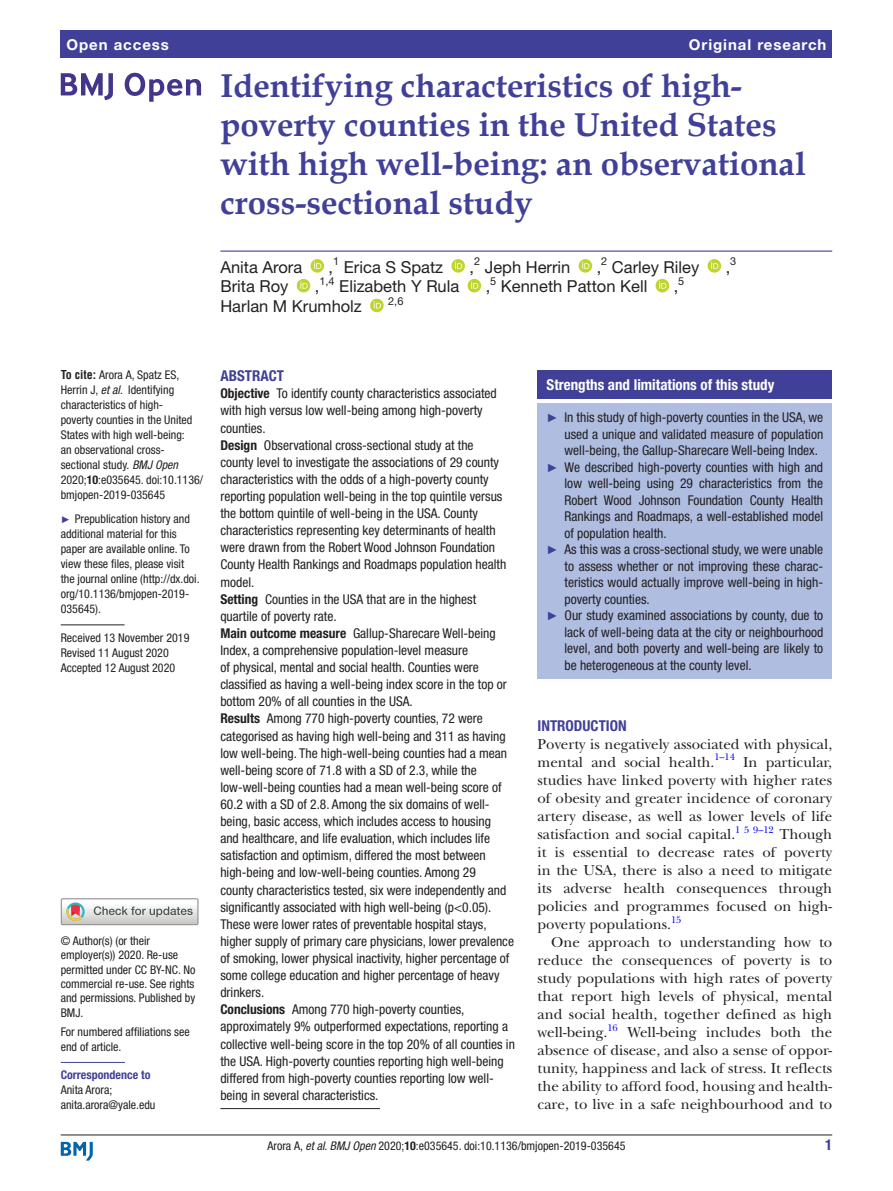
<style>
.page{position:relative;width:893px;height:1191px;background:#fff}
.page>*{position:absolute;margin:0;border:0;box-sizing:border-box;transform-origin:0 0}
.t1{font:700 33px/39px "Book Antiqua";color:#414099}
.t2{font:16.5px "Helvetica Neue LT Std";color:#231f20}
.t3{font:15px/18px "New Baskerville";color:#231f20;text-align:justify}
.t4{font:700 condensed 15px "Helvetica Neue LT Std";color:#fff}
.t5{font:700 15px "Helvetica Neue LT Std";letter-spacing:.065em;color:#fff}
.t6{font:700 condensed 15px "Helvetica Neue LT Std";color:#414099}
.t7{font:condensed 13.5px/17.1px "Helvetica Neue LT Std";color:#231f20}
.t8{font:condensed 12px/15px "Helvetica Neue LT Std";color:#231f20}
.t9{font:700 condensed 12px "Helvetica Neue LT Std";color:#414099}
.t10{font:10.95px "Helvetica Neue LT Std";color:#231f20}
.t11{font:9.9px "New Baskerville";color:#00f}
.s1{font-family:"Helvetica LT Std";font-weight:700}
.s2{font-style:italic}
.s3{font-weight:700}
.s4{font-family:"Arial";font-stretch:normal;font-size:9.75px;color:#414099}
.s5{font-family:"Arial";font-stretch:normal;font-size:12px;color:#414099}
</style>
<div class="page">
<hr style="left:61px;top:1134px;width:771px;height:1px;background:#231f20">
<svg style="left:61px;top:1141px;width:32px;height:19px"></svg>
<div style="left:61px;top:31px;width:771px;height:27px;background:#414099"></div>
<hr style="left:220px;top:250px;width:612px;height:2px;background:#414099">
<svg style="left:311px;top:259px;width:13px;height:14px"></svg>
<svg style="left:451px;top:259px;width:14px;height:14px"></svg>
<svg style="left:579px;top:259px;width:13px;height:14px"></svg>
<svg style="left:708px;top:259px;width:13px;height:14px"></svg>
<svg style="left:297px;top:279px;width:13px;height:13px"></svg>
<svg style="left:468px;top:279px;width:13px;height:13px"></svg>
<svg style="left:656px;top:279px;width:13px;height:13px"></svg>
<svg style="left:370px;top:299px;width:14px;height:13px"></svg>
<hr style="left:61px;top:624px;width:64px;height:1px;background:#231f20">
<hr style="left:61px;top:1062px;width:64px;height:1px;background:#414099">
<svg style="left:61px;top:73px;width:52px;height:27px"></svg>
<svg style="left:125px;top:73px;width:76px;height:29px"></svg>
<div style="left:61px;top:898px;width:138px;height:27px;border:1px solid #969090"></div>
<svg style="left:61px;top:898px;width:137px;height:26px"></svg>
<hr style="left:220px;top:1108px;width:160px;height:1px;background:#231f20">
<div style="left:538px;top:370px;width:294px;height:29px;background:#414099"></div>
<div style="left:538px;top:403px;width:294px;height:275px;background:#afbde1"></div>
<p class="t5" style="left:66px;top:35px;width:104px">Open access</p>
<p class="t5" style="left:689px;top:35px;width:139px">Original research</p>
<h1 class="t1" style="left:220px;top:66px;width:587px">Identifying characteristics of high&shy;poverty counties in the United States with high well-being: an observational cross-sectional study</h1>
<p class="t2" style="left:220px;top:257px;width:83px">Anita Arora</p>
<p class="t2" style="left:329px;top:257px;width:6px">,</p>
<p class="t10" style="left:333px;top:255px;width:8px">1</p>
<p class="t2" style="left:344px;top:257px;width:101px">Erica S Spatz</p>
<p class="t2" style="left:469px;top:257px;width:6px">,</p>
<p class="t10" style="left:474px;top:255px;width:8px">2</p>
<p class="t2" style="left:485px;top:257px;width:87px">Jeph Herrin</p>
<p class="t2" style="left:597px;top:257px;width:6px">,</p>
<p class="t10" style="left:601px;top:255px;width:8px">2</p>
<p class="t2" style="left:612px;top:257px;width:89px">Carley Riley</p>
<p class="t2" style="left:726px;top:257px;width:6px">,</p>
<p class="t10" style="left:730px;top:255px;width:8px">3</p>
<p class="t10" style="left:319px;top:274px;width:17px">1,4</p>
<p class="t2" style="left:339px;top:277px;width:122px">Elizabeth Y Rula</p>
<p class="t10" style="left:490px;top:274px;width:8px">5</p>
<p class="t2" style="left:501px;top:277px;width:148px">Kenneth Patton Kell</p>
<p class="t10" style="left:678px;top:274px;width:8px">5</p>
<p class="t2" style="left:220px;top:277px;width:70px">Brita Roy</p>
<p class="t2" style="left:315px;top:277px;width:6px">,</p>
<p class="t2" style="left:486px;top:277px;width:6px">,</p>
<p class="t2" style="left:674px;top:277px;width:6px">,</p>
<p class="t2" style="left:220px;top:296px;width:143px">Harlan M Krumholz</p>
<p class="t10" style="left:388px;top:294px;width:17px">2,6</p>
<p class="t8" style="left:61px;top:367px;width:144px"><span class="s1">To cite:</span> Arora A, Spatz ES,<br>Herrin J, <span class="s2">et al</span>. Identifying characteristics of high-<br>poverty counties in the United<br>States with high well-being:<br>an observational cross&shy;sectional study. <span class="s2">BMJ Open<br></span>2020;<span class="s3">10</span>:e035645. doi:10.1136/ bmjopen-2019-035645</p>
<p class="t8" style="left:61px;top:511px;width:140px"><span class="s4">►</span> Prepublication history and additional material for this paper are available online. To view these files, please visit the journal online (http://dx.doi. org/10.1136/bmjopen-2019-<br>035645).</p>
<p class="t8" style="left:61px;top:630px;width:130px">Received 13 November 2019<br>Revised 11 August 2020<br>Accepted 12 August 2020</p>
<p class="t8" style="left:61px;top:933px;width:136px;line-height:14.4px">© Author(s) (or their employer(s)) 2020. Re-use permitted under CC BY-NC. No commercial re-use. See rights and permissions. Published by<br>BMJ.</p>
<p class="t8" style="left:61px;top:1024px;width:130px">For numbered affiliations see end of article.</p>
<p class="t9" style="left:61px;top:1067px;width:91px">Correspondence to</p>
<p class="t8" style="left:61px;top:1082px;width:96px">Anita Arora; anita.arora@yale.edu</p>
<p class="t6" style="left:220px;top:367px;width:65px">ABSTRACT</p>
<p class="t7" style="left:220px;top:385px;width:296px"><span class="s3">Objective</span> To identify county characteristics associated with high versus low well-being among high-poverty counties.<br><span class="s3">Design</span> Observational cross-sectional study at the<br>county level to investigate the associations of 29 county characteristics with the odds of a high-poverty county reporting population well-being in the top quintile versus the bottom quintile of well-being in the USA. County characteristics representing key determinants of health were drawn from the Robert Wood Johnson Foundation County Health Rankings and Roadmaps population health model.<br><span class="s3">Setting</span> Counties in the USA that are in the highest quartile of poverty rate.<br><span class="s3">Main outcome measure</span> Gallup-Sharecare Well-being Index, a comprehensive population-level measure<br>of physical, mental and social health. Counties were classified as having a well-being index score in the top or bottom 20% of all counties in the USA.<br><span class="s3">Results</span> Among 770 high-poverty counties, 72 were categorised as having high well-being and 311 as having low well-being. The high-well-being counties had a mean well-being score of 71.8 with a SD of 2.3, while the low-well-being counties had a mean well-being score of 60.2 with a SD of 2.8. Among the six domains of well&shy;being, basic access, which includes access to housing<br>and healthcare, and life evaluation, which includes life satisfaction and optimism, differed the most between high-being and low-well-being counties. Among 29<br>county characteristics tested, six were independently and significantly associated with high well-being (p&lt;0.05).<br>These were lower rates of preventable hospital stays, higher supply of primary care physicians, lower prevalence of smoking, lower physical inactivity, higher percentage of some college education and higher percentage of heavy drinkers.<br><span class="s3">Conclusions</span> Among 770 high-poverty counties, approximately 9% outperformed expectations, reporting a collective well-being score in the top 20% of all counties in the USA. High-poverty counties reporting high well-being differed from high-poverty counties reporting low well&shy;being in several characteristics.</p>
<p class="t4" style="left:547px;top:376px;width:229px">Strengths and limitations of this study</p>
<p class="t7" style="left:547px;top:408px;width:278px"><span class="s5">►</span> In this study of high-poverty counties in the USA, we</p>
<p class="t7" style="left:565px;top:425px;width:260px">used a unique and validated measure of population</p>
<p class="t7" style="left:565px;top:441px;width:255px">well-being, the Gallup-Sharecare Well-being Index.</p>
<p class="t7" style="left:547px;top:458px;width:278px"><span class="s5">►</span> We described high-poverty counties with high and</p>
<p class="t7" style="left:565px;top:474px;width:260px">low well-being using 29 characteristics from the</p>
<p class="t7" style="left:565px;top:491px;width:260px">Robert Wood Johnson Foundation County Health</p>
<p class="t7" style="left:565px;top:507px;width:260px">Rankings and Roadmaps, a well-established model</p>
<p class="t7" style="left:565px;top:524px;width:104px">of population health.</p>
<p class="t7" style="left:547px;top:540px;width:278px"><span class="s5">►</span> As this was a cross-sectional study, we were unable</p>
<p class="t7" style="left:565px;top:557px;width:260px">to assess whether or not improving these charac-</p>
<p class="t7" style="left:565px;top:573px;width:260px">teristics would actually improve well-being in high-</p>
<p class="t7" style="left:565px;top:590px;width:87px">poverty counties.</p>
<p class="t7" style="left:547px;top:606px;width:278px"><span class="s5">►</span> Our study examined associations by county, due to</p>
<p class="t7" style="left:565px;top:623px;width:260px">lack of well-being data at the city or neighbourhood</p>
<p class="t7" style="left:565px;top:639px;width:260px">level, and both poverty and well-being are likely to</p>
<p class="t7" style="left:565px;top:656px;width:189px">be heterogeneous at the county level.</p>
<p class="t6" style="left:538px;top:717px;width:91px">INTRODUCTION</p>
<p class="t3" style="left:538px;top:735px;width:296px">Poverty is negatively associated with physical, mental and social health.</p>
<p class="t11" style="left:714px;top:751px;width:22px">1–14</p>
<p class="t3" style="left:538px;top:753px;width:296px;text-indent:206px">In particular, studies have linked poverty with higher rates of obesity and greater incidence of coronary artery disease, as well as lower levels of life satisfaction and social capital.</p>
<p class="t11" style="left:735px;top:823px;width:40px">1 5 9–12</p>
<p class="t3" style="left:538px;top:825px;width:296px;text-indent:242px">Though it is essential to decrease rates of poverty in the USA, there is also a need to mitigate its adverse health consequences through policies and programmes focused on high&shy;poverty populations.</p>
<p class="t11" style="left:671px;top:913px;width:12px">15</p>
<p class="t3" style="left:538px;top:933px;width:296px;text-indent:14px">One approach to understanding how to reduce the consequences of poverty is to study populations with high rates of poverty that report high levels of physical, mental and social health, together defined as high well-being.<sup>16</sup></p>
<p class="t3" style="left:538px;top:1023px;width:296px;text-indent:90px">Well-being includes both the absence of disease, and also a sense of oppor&shy;tunity, happiness and lack of stress. It reflects the ability to afford food, housing and health&shy;care, to live in a safe neighbourhood and to</p>
<p class="t8" style="left:267px;top:1137px;width:360px">Arora A, <span class="s2">et al</span>. <span class="s2">BMJ Open</span> 2020;<span class="s3">10</span>:e035645. doi:10.1136/bmjopen-2019-035645</p>
<p class="t6" style="left:825px;top:1135px;width:9px">1</p>
</div>
